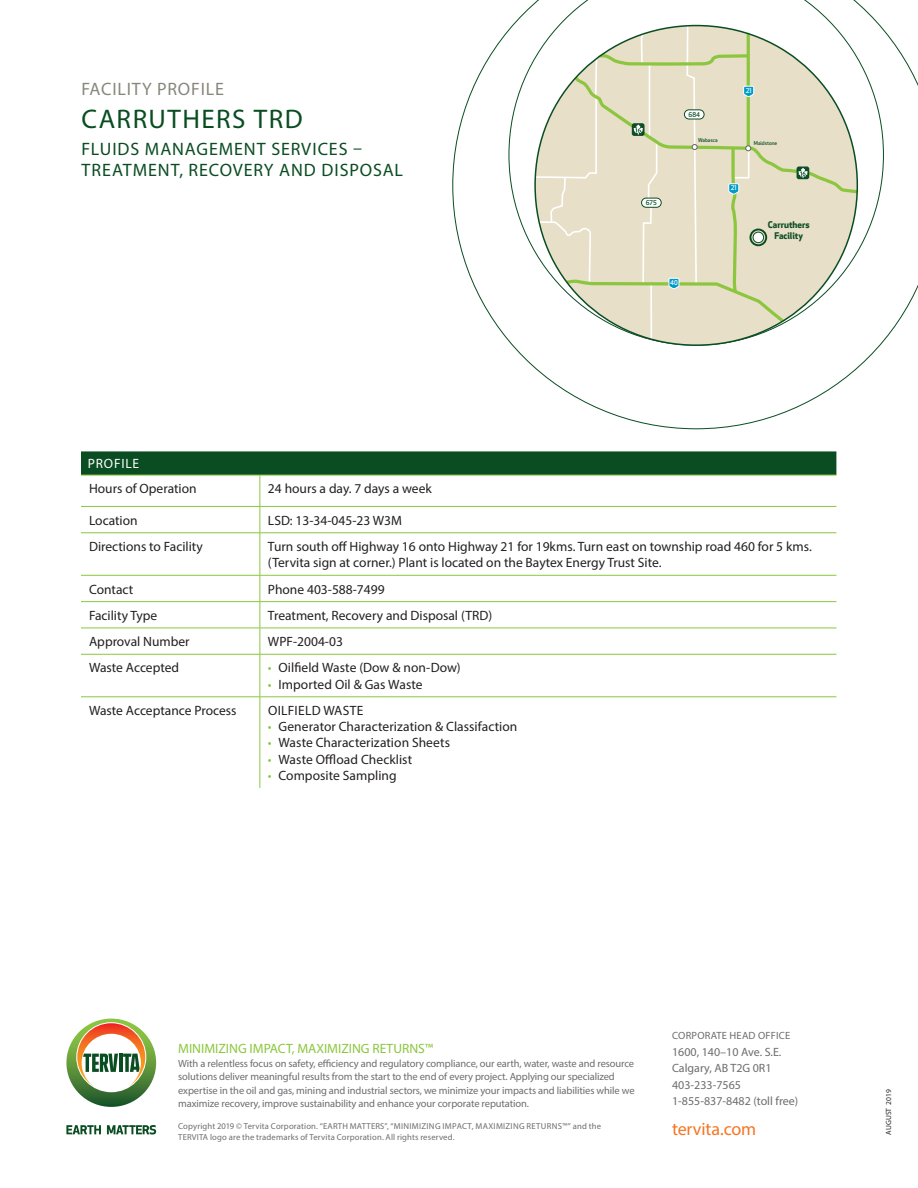
<style>
.page{position:relative;width:918px;height:1188px;background:#fff}
.page>*{position:absolute;margin:0;border:0;box-sizing:border-box;transform-origin:0 0}
.Head_Main{font:27px "Myriad Pro";letter-spacing:.055em;color:#0a4d22}
.Head_Main-2{font:18px "Myriad Pro";letter-spacing:.045em;color:#0a4d22}
.Head_Main-3{font:18px "Myriad Pro";letter-spacing:.045em;color:#88877d}
.t1{font:18px "Myriad Pro";letter-spacing:-.005em;color:#f57523}
.Table_Book{font:13.5px/16.2px "Myriad Pro";color:#231f20}
.Table_Medium{font:13.5px "Myriad Pro";color:#231f20}
.t2{font:13.5px "Myriad Pro";color:#8bc63e}
.Table_Book-2{font:13.5px "Myriad Pro";letter-spacing:.02em;color:#231f20}
.Table_Head{font:13.5px "Myriad Pro";letter-spacing:.06em;color:#fff}
.t3{font:12px/16.5px "Myriad Pro";color:#6c6d70}
.t4{font:10.5px/13.5px "Myriad Pro";letter-spacing:-.01em;color:#6c6d70}
.t5{font:10.5px "Myriad Pro";letter-spacing:.02em;color:#6c6d70}
.t6{font:700 9px/10.8px "Apex New";color:#0e4e26;text-align:center}
.t7{font:8.7px/10.5px "Myriad Pro";letter-spacing:.02em;color:#6c6d70}
.t8{font:7.5px "Myriad Pro";letter-spacing:.01em;color:#231f20}
.t9{font:500 6.45px "Apex New";color:#0e4e26}
.t10{font:500 6.45px "Apex New";color:#fff}
.t11{font:500 5.1px "Apex New";color:#0e4e26}
.s1{color:#8bc63e}
</style>
<div class="page">
<svg style="left:66px;top:1125px;width:35px;height:9px"></svg>
<svg style="left:107px;top:1125px;width:49px;height:10px"></svg>
<svg style="left:66px;top:1019px;width:90px;height:88px"></svg>
<svg style="left:453px;top:29px;width:465px;height:400px"></svg>
<svg style="left:509px;top:0;width:375px;height:345px"></svg>
<svg style="left:535px;top:26px;width:322px;height:319px"></svg>
<svg style="left:81px;top:451px;width:755px;height:24px;background:#105226"></svg>
<hr style="left:81px;top:475px;width:179px;height:1px;background:#8bc63e">
<hr style="left:260px;top:475px;width:576px;height:1px;background:#8bc63e">
<hr style="left:260px;top:475px;width:1px;height:31px;background:#8bc63e">
<hr style="left:81px;top:506px;width:179px;height:1px;background:#8bc63e">
<hr style="left:260px;top:506px;width:576px;height:1px;background:#8bc63e">
<svg style="left:260px;top:507px;width:1px;height:26px"></svg>
<hr style="left:81px;top:533px;width:179px;height:1px;background:#8bc63e">
<hr style="left:260px;top:533px;width:576px;height:1px;background:#8bc63e">
<hr style="left:260px;top:533px;width:1px;height:42px;background:#8bc63e">
<hr style="left:81px;top:575px;width:179px;height:1px;background:#8bc63e">
<hr style="left:260px;top:575px;width:576px;height:1px;background:#8bc63e">
<hr style="left:81px;top:601px;width:179px;height:1px;background:#8bc63e">
<hr style="left:260px;top:601px;width:576px;height:1px;background:#8bc63e">
<hr style="left:260px;top:628px;width:576px;height:1px;background:#8bc63e">
<svg style="left:260px;top:576px;width:1px;height:78px"></svg>
<hr style="left:260px;top:655px;width:1px;height:42px;background:#8bc63e">
<hr style="left:260px;top:697px;width:1px;height:91px;background:#8bc63e">
<hr style="left:81px;top:628px;width:179px;height:1px;background:#8bc63e">
<hr style="left:81px;top:654px;width:179px;height:1px;background:#8bc63e">
<hr style="left:260px;top:654px;width:576px;height:1px;background:#8bc63e">
<hr style="left:81px;top:697px;width:179px;height:1px;background:#8bc63e">
<hr style="left:260px;top:697px;width:576px;height:1px;background:#8bc63e">
<p class="Head_Main-3" style="left:81px;top:77px;width:144px">FACILITY PROFILE</p>
<p class="t10" style="left:746px;top:86px;width:7px">21</p>
<p class="Head_Main" style="left:82px;top:103px;width:223px">CARRUTHERS TRD</p>
<p class="Head_Main-2" style="left:81px;top:138px;width:282px">FLUIDS MANAGEMENT SERVICES –</p>
<p class="Head_Main-2" style="left:81px;top:159px;width:323px">TREATMENT, RECOVERY AND DISPOSAL</p>
<p class="t9" style="left:689px;top:110px;width:13px">684</p>
<p class="t11" style="left:698px;top:137px;width:21px">Wabasca</p>
<p class="t11" style="left:754px;top:140px;width:25px">Maidstone</p>
<p class="t9" style="left:646px;top:198px;width:13px">675</p>
<p class="t10" style="left:670px;top:278px;width:9px">40</p>
<p class="t10" style="left:731px;top:184px;width:7px">21</p>
<p class="t6" style="left:768px;top:219px;width:43px">Carruthers<br>Facility</p>
<p class="Table_Head" style="left:88px;top:455px;width:53px">PROFILE</p>
<p class="Table_Medium" style="left:89px;top:480px;width:109px">Hours of Operation</p>
<p class="Table_Book" style="left:268px;top:480px;width:165px">24 hours a day. 7 days a week</p>
<p class="Table_Medium" style="left:89px;top:512px;width:50px">Location</p>
<p class="Table_Book" style="left:268px;top:512px;width:136px">LSD: 13-34-045-23 W3M</p>
<p class="Table_Medium" style="left:89px;top:538px;width:115px">Directions to Facility</p>
<p class="Table_Book" style="left:268px;top:538px;width:545px">Turn south off Highway 16 onto Highway 21 for 19kms. Turn east on township road 460 for 5 kms. (Tervita sign at corner.) Plant is located on the Baytex Energy Trust Site.</p>
<p class="Table_Medium" style="left:89px;top:581px;width:46px">Contact</p>
<p class="Table_Book" style="left:268px;top:581px;width:118px">Phone 403-588-7499</p>
<p class="Table_Medium" style="left:89px;top:607px;width:70px">Facility Type</p>
<p class="Table_Book" style="left:268px;top:607px;width:226px">Treatment, Recovery and Disposal (TRD)</p>
<p class="Table_Medium" style="left:89px;top:633px;width:102px">Approval Number</p>
<p class="Table_Book" style="left:268px;top:633px;width:77px">WPF-2004-03</p>
<p class="Table_Medium" style="left:89px;top:660px;width:92px">Waste Accepted</p>
<p class="Table_Book" style="left:268px;top:660px;width:194px"><span class="s1">•</span> Oilfield Waste (Dow &amp; non-Dow)</p>
<p class="Table_Book" style="left:268px;top:676px;width:156px"><span class="s1">•</span> Imported Oil &amp; Gas Waste</p>
<p class="Table_Medium" style="left:89px;top:702px;width:149px">Waste Acceptance Process</p>
<p class="Table_Book-2" style="left:268px;top:702px;width:97px">OILFIELD WASTE</p>
<p class="Table_Book" style="left:268px;top:718px;width:251px"><span class="s1">•</span> Generator Characterization &amp; Classifaction</p>
<p class="Table_Book" style="left:268px;top:735px;width:184px"><span class="s1">•</span> Waste Characterization Sheets</p>
<p class="Table_Book" style="left:268px;top:751px;width:146px"><span class="s1">•</span> Waste Offload Checklist</p>
<p class="Table_Book" style="left:268px;top:767px;width:130px"><span class="s1">•</span> Composite Sampling</p>
<p class="t2" style="left:178px;top:1040px;width:257px">MINIMIZING IMPACT, MAXIMIZING RETURNS™</p>
<p class="t4" style="left:178px;top:1056px;width:458px">With a relentless focus on safety, efficiency and regulatory compliance, our earth, water, waste and resource solutions deliver meaningful results from the start to the end of every project. Applying our specialized expertise in the oil and gas, mining and industrial sectors, we minimize your impacts and liabilities while we maximize recovery, improve sustainability and enhance your corporate reputation.</p>
<p class="t7" style="left:178px;top:1121px;width:424px">Copyright 2019 © Tervita Corporation. “EARTH MATTERS”, “MINIMIZING IMPACT, MAXIMIZING RETURNS™” and the<br>TERVITA logo are the trademarks of Tervita Corporation. All rights reserved.</p>
<p class="t5" style="left:672px;top:1029px;width:120px">CORPORATE HEAD OFFICE</p>
<p class="t3" style="left:672px;top:1043px;width:128px">1600, 140–10 Ave. S.E.<br>Calgary, AB T2G 0R1<br>403-233-7565<br>1-855-837-8482 (toll free)</p>
<h2 class="t1" style="left:672px;top:1118px;width:86px">tervita.com</h2>
<p class="t8" style="left:884px;top:1135px;width:47px;rotate:-90deg">AUGUST 2019</p>
</div>
